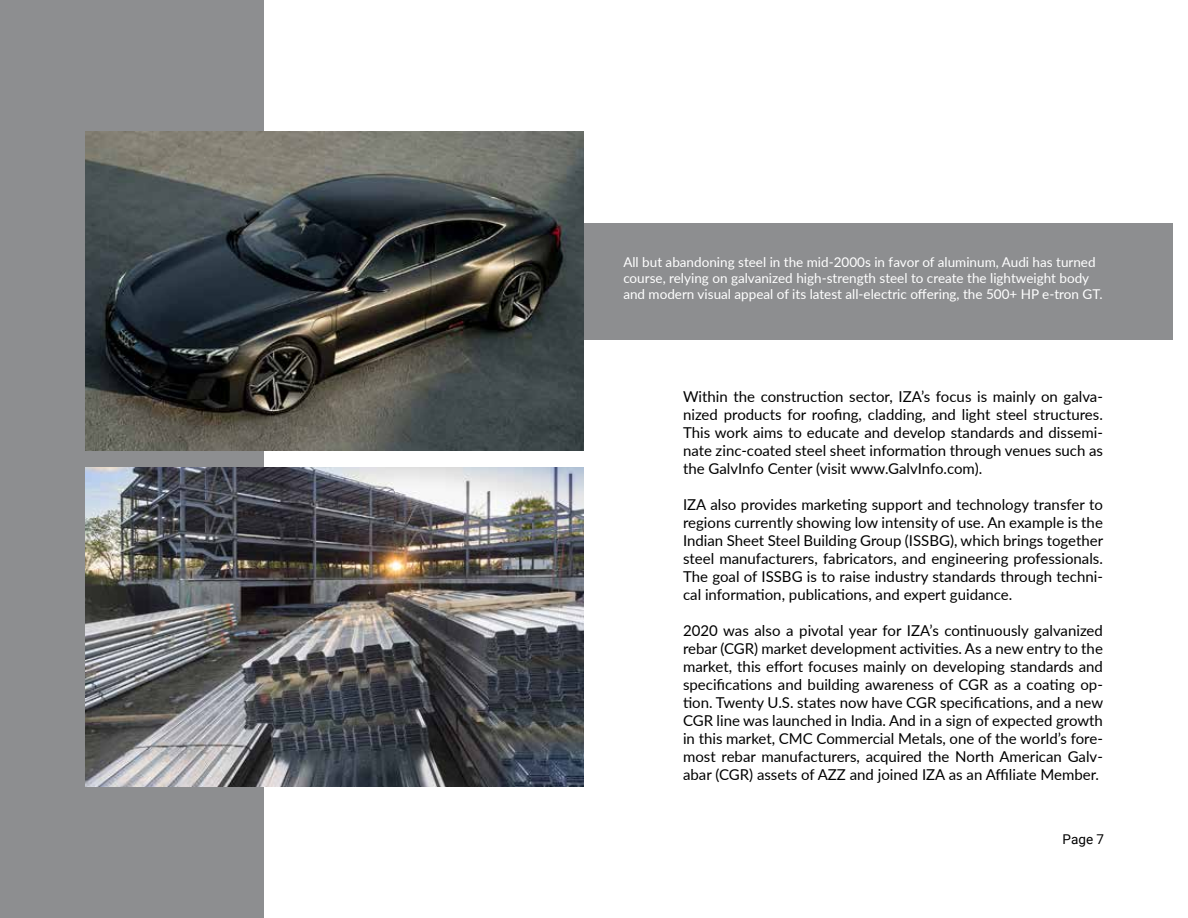
<style>
.page{position:relative;width:1188px;height:918px;background:#fff}
.page>*{position:absolute;margin:0;border:0;box-sizing:border-box;transform-origin:0 0}
.t1{font:15px/18px "Lato";color:#000;text-align:justify}
.t2{font:13.5px/16.2px "Lato";color:#fff}
.t3{font:13.5px "Roboto";color:#000}
</style>
<div class="page">
<div style="left:0;top:0;width:264px;height:918px;background:#8d8e90"></div>
<div style="left:583px;top:223px;width:590px;height:117px;background:#8d8e90"></div>
<img style="left:85px;top:132px;width:498px;height:319px">
<img style="left:85px;top:467px;width:498px;height:319px">
<p class="t2" style="left:623px;top:253px;width:481px">All but abandoning steel in the mid-2000s in favor of aluminum, Audi has turned course, relying on galvanized high-strength steel to create the lightweight body and modern visual appeal of its latest all-electric offering, the 500+ HP e-tron GT.</p>
<p class="t1" style="left:683px;top:387px;width:421px">Within the construction sector, IZA’s focus is mainly on galva&shy;nized products for roofing, cladding, and light steel structures.<br>This work aims to educate and develop standards and dissemi&shy;nate zinc-coated steel sheet information through venues such as the GalvInfo Center (visit www.GalvInfo.com).</p>
<p class="t1" style="left:683px;top:495px;width:422px">IZA also provides marketing support and technology transfer to regions currently showing low intensity of use. An example is the Indian Sheet Steel Building Group (ISSBG), which brings together steel manufacturers, fabricators, and engineering professionals.<br>The goal of ISSBG is to raise industry standards through techni&shy;cal information, publications, and expert guidance.</p>
<p class="t1" style="left:683px;top:621px;width:422px">2020 was also a pivotal year for IZA’s continuously galvanized rebar (CGR) market development activities. As a new entry to the market, this effort focuses mainly on developing standards and specifications and building awareness of CGR as a coating op&shy;tion. Twenty U.S. states now have CGR specifications, and a new CGR line was launched in India. And in a sign of expected growth in this market, CMC Commercial Metals, one of the world’s fore&shy;most rebar manufacturers, acquired the North American Galv&shy;abar (CGR) assets of AZZ and joined IZA as an Affiliate Member.</p>
<p class="t3" style="left:1063px;top:830px;width:43px">Page 7</p>
</div>
